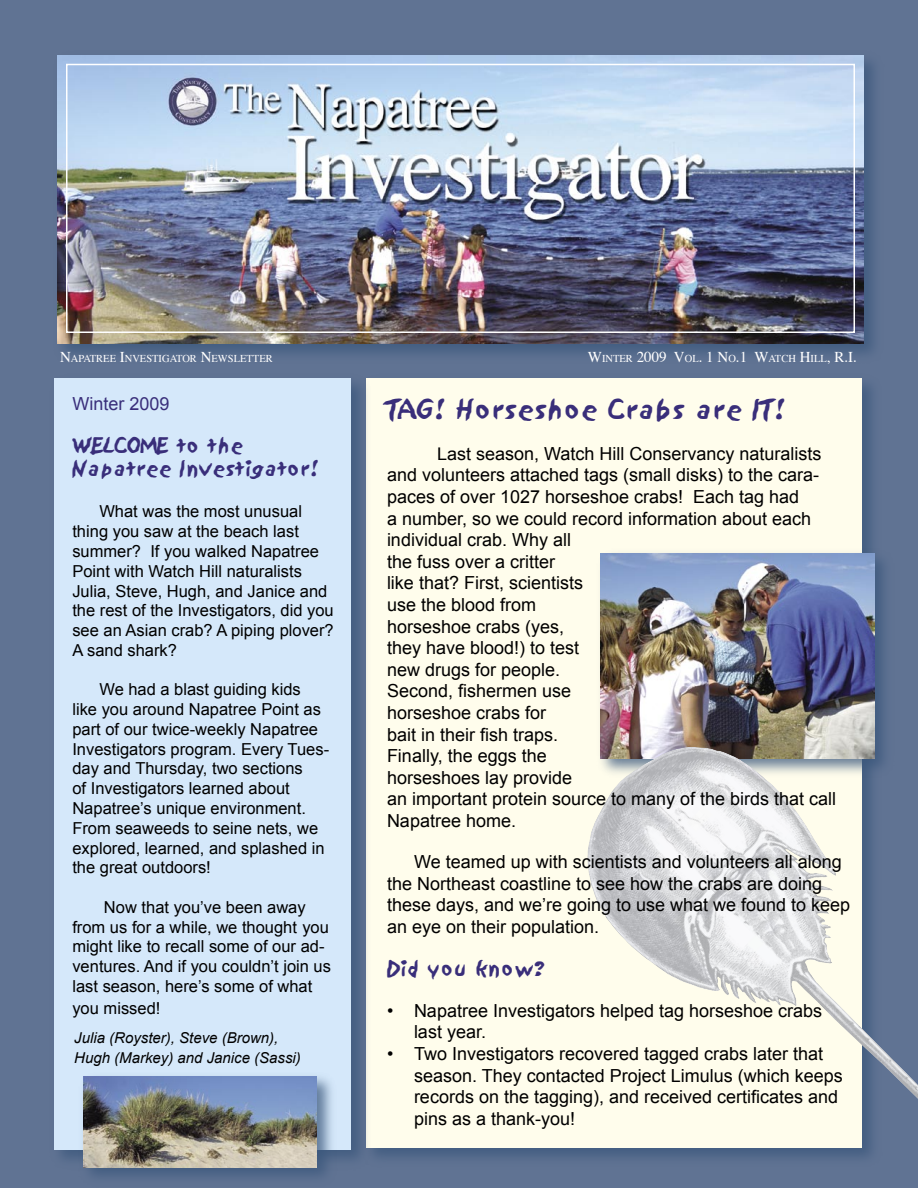
<style>
.page{position:relative;width:918px;height:1188px;background:#607393}
.page>*{position:absolute;margin:0;border:0;box-sizing:border-box;transform-origin:0 0}
.t1{font:24.75px "Sand";color:#392e7a}
.t2{font:19.5px/23.4px "Sand";color:#392e7a}
.t3{font:18px/21.6px "Arial";color:#000}
.t4{font:18px "Arial";color:#392e7a}
.t5{font:16.5px/19.8px "Arial";color:#000}
.t6{font:italic 15px/19.8px "Arial";color:#000}
.t7{font:15px "Times";color:#fff}
.t8{font:10.5px "Times";color:#fff}
.s1{font-size:15px}
.s2{font-size:10.5px}
.s3{font-size:17.4px}
</style>
<div class="page">
<div style="left:53px;top:51px;width:832px;height:313px;background:#3a577c;opacity:.75"></div>
<img style="left:58px;top:56px;width:806px;height:288px">
<div style="left:362px;top:373px;width:520px;height:795px;background:#3a577c;opacity:.75"></div>
<div style="left:366px;top:378px;width:496px;height:770px;background:#fffdec"></div>
<div style="left:49px;top:373px;width:322px;height:797px;background:#3a577c;opacity:.75"></div>
<div style="left:54px;top:378px;width:297px;height:771px;background:#d5e8fa"></div>
<div style="left:596px;top:549px;width:298px;height:231px;background:#3a577c;opacity:.75"></div>
<img style="left:601px;top:553px;width:273px;height:205px">
<img style="left:662px;top:747px;width:256px;height:392px">
<div style="left:66px;top:64px;width:789px;height:269px;border:2px solid #fff"></div>
<div style="left:79px;top:1072px;width:259px;height:116px;background:#3a577c;opacity:.75"></div>
<img style="left:83px;top:1077px;width:234px;height:90px">
<p class="t8" style="left:60px;top:349px;width:214px"><span class="s1">N</span>APATREE <span class="s1">I</span>NVESTIGATOR <span class="s1">N</span>EWSLETTER</p>
<p class="t7" style="left:588px;top:343px;width:271px">W<span class="s2">INTER</span> 2009 V<span class="s2">OL</span>. 1 N<span class="s2">O</span>.1 W<span class="s2">ATCH</span> H<span class="s2">ILL</span>, R.I.</p>
<p class="t1" style="left:387px;top:396px;width:401px">TAG! Horseshoe Crabs are IT!</p>
<p class="t3" style="left:387px;top:443px;width:451px;text-indent:50px"><span class="s3">Last sea</span>son, Watch Hill Conservancy naturalists and volunteers attached tags (small disks) to the cara&shy;paces of over 1027 horseshoe crabs! Each tag had<br>a number, so we could record information about each individual crab. Why all<br>the fuss over a critter<br>like that? First, scientists<br>use the blood from<br>horseshoe crabs (yes,<br>they have blood!) to test<br>new drugs for people.<br>Second, fishermen use<br>horseshoe crabs for<br>bait in their fish traps.<br>Finally, the eggs the<br>horseshoes lay provide<br>an important protein source to many of the birds that call<br>Napatree home.</p>
<p class="t3" style="left:387px;top:851px;width:465px;text-indent:27px">We teamed up with scientists and volunteers all along the Northeast coastline to see how the crabs are doing these days, and we’re going to use what we found to keep an eye on their population.</p>
<p class="t2" style="left:387px;top:957px;width:161px">Did you know?</p>
<p class="t3" style="left:414px;top:1000px;width:410px;text-indent:-27px">• Napatree Investigators helped tag horseshoe crabs last year.</p>
<p class="t3" style="left:414px;top:1043px;width:430px;text-indent:-27px">• Two Investigators recovered tagged crabs later that season. They contacted Project Limulus (which keeps records on the tagging), and received certificates and pins as a thank-you!</p>
<p class="t4" style="left:72px;top:393px;width:99px">Winter 2009</p>
<p class="t2" style="left:72px;top:434px;width:249px">WELCOME to the<br>Napatree Investigator!</p>
<p class="t5" style="left:72px;top:502px;width:263px;text-indent:27px">What was the most unusual thing you saw at the beach last summer? If you walked Napatree<br>Point with Watch Hill naturalists<br>Julia, Steve, Hugh, and Janice and the rest of the Investigators, did you see an Asian crab? A piping plover?<br>A sand shark?</p>
<p class="t5" style="left:72px;top:680px;width:258px;text-indent:27px">We had a blast guiding kids like you around Napatree Point as part of our twice-weekly Napatree<br>Investigators program. Every Tues&shy;day and Thursday, two sections<br>of Investigators learned about<br>Napatree’s unique environment.<br>From seaweeds to seine nets, we explored, learned, and splashed in the great outdoors!</p>
<p class="t5" style="left:72px;top:897px;width:260px;text-indent:32px">Now that you’ve been away from us for a while, we thought you might like to recall some of our ad&shy;ventures. And if you couldn’t join us last season, here’s some of what</p>
<p class="t5" style="left:72px;top:998px;width:90px">you missed!</p>
<p class="t6" style="left:74px;top:1028px;width:228px">Julia (Royster), Steve (Brown),<br>Hugh (Markey) and Janice (Sassi)</p>
</div>
